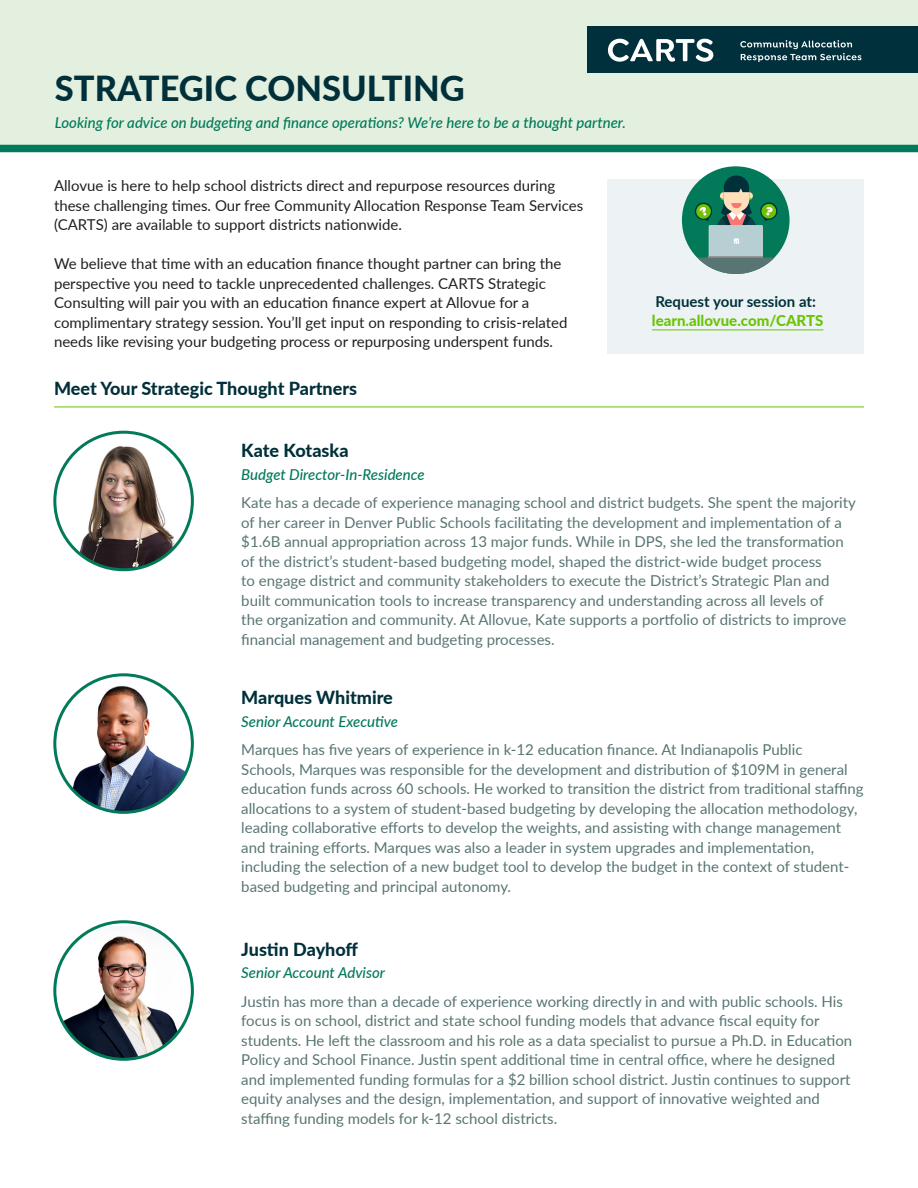
<style>
.page{position:relative;width:918px;height:1188px;background:#fff}
.page>*{position:absolute;margin:0;border:0;box-sizing:border-box;transform-origin:0 0}
.t1{font:800 34.5px "Lato";color:#01303a}
.Paragraph_Style_1{font:800 18px "Lato";color:#01303a}
.t2{font:15px/19.5px "Lato";color:#587573}
.t3{font:15px/19.5px "Lato";color:#231f20}
.Paragraph_Style_1-2{font:italic 500 15px "Lato";color:#027a5a}
.t4{font:800 15px "Lato";color:#6ac403}
.t5{font:700 15px "Lato";color:#01303a}
</style>
<div class="page">
<div style="left:608px;top:179px;width:256px;height:175px;background:#edf3f4"></div>
<div style="left:0;top:0;width:918px;height:148px;background:#e3f0e0"></div>
<div style="left:587px;top:26px;width:331px;height:47px;background:#00303b"></div>
<svg style="left:608px;top:39px;width:105px;height:23px"></svg>
<svg style="left:740px;top:40px;width:121px;height:22px"></svg>
<div style="left:0;top:145px;width:918px;height:7px;background:#027a5a"></div>
<hr style="left:652px;top:330px;width:171px;height:1px;background:#6ac403">
<div style="left:682px;top:166px;width:108px;height:108px;background:#027a5a;border-radius:50%"></div>
<svg style="left:694px;top:176px;width:85px;height:98px"></svg>
<hr style="left:54px;top:407px;width:810px;height:1px;background:#6ac403">
<img style="left:55px;top:435px;width:137px;height:135px">
<div style="left:53px;top:431px;width:141px;height:140px;border:3px solid #027a5a;border-radius:50%"></div>
<img style="left:55px;top:681px;width:137px;height:131px">
<div style="left:53px;top:673px;width:141px;height:141px;border:3px solid #027a5a;border-radius:50%"></div>
<img style="left:55px;top:926px;width:137px;height:133px">
<div style="left:53px;top:920px;width:141px;height:141px;border:3px solid #027a5a;border-radius:50%"></div>
<p class="t1" style="left:55px;top:63px;width:412px">STRATEGIC CONSULTING</p>
<p class="Paragraph_Style_1-2" style="left:55px;top:112px;width:573px">Looking for advice on budgeting and finance operations? We’re here to be a thought partner.</p>
<p class="t3" style="left:54px;top:175px;width:531px">Allovue is here to help school districts direct and repurpose resources during these challenging times. Our free Community Allocation Response Team Services (CARTS) are available to support districts nationwide.</p>
<p class="t3" style="left:54px;top:253px;width:515px">We believe that time with an education finance thought partner can bring the perspective you need to tackle unprecedented challenges. CARTS Strategic Consulting will pair you with an education finance expert at Allovue for a complimentary strategy session. You’ll get input on responding to crisis-related needs like revising your budgeting process or repurposing underspent funds.</p>
<p class="Paragraph_Style_1" style="left:54px;top:375px;width:305px">Meet Your Strategic Thought Partners</p>
<p class="t5" style="left:655px;top:290px;width:162px">Request your session at:</p>
<p class="t4" style="left:652px;top:310px;width:173px">learn.allovue.com/CARTS</p>
<p class="Paragraph_Style_1" style="left:241px;top:437px;width:109px">Kate Kotaska</p>
<p class="Paragraph_Style_1-2" style="left:241px;top:464px;width:185px">Budget Director-In-Residence</p>
<p class="t2" style="left:241px;top:492px;width:616px">Kate has a decade of experience managing school and district budgets. She spent the majority of her career in Denver Public Schools facilitating the development and implementation of a $1.6B annual appropriation across 13 major funds. While in DPS, she led the transformation of the district’s student-based budgeting model, shaped the district-wide budget process<br>to engage district and community stakeholders to execute the District’s Strategic Plan and built communication tools to increase transparency and understanding across all levels of<br>the organization and community. At Allovue, Kate supports a portfolio of districts to improve financial management and budgeting processes.</p>
<p class="Paragraph_Style_1" style="left:241px;top:684px;width:153px">Marques Whitmire</p>
<p class="Paragraph_Style_1-2" style="left:241px;top:710px;width:158px">Senior Account Executive</p>
<p class="t2" style="left:241px;top:739px;width:624px">Marques has five years of experience in k-12 education finance. At Indianapolis Public<br>Schools, Marques was responsible for the development and distribution of $109M in general education funds across 60 schools. He worked to transition the district from traditional staffing allocations to a system of student-based budgeting by developing the allocation methodology, leading collaborative efforts to develop the weights, and assisting with change management and training efforts. Marques was also a leader in system upgrades and implementation, including the selection of a new budget tool to develop the budget in the context of student&shy;based budgeting and principal autonomy.</p>
<p class="Paragraph_Style_1" style="left:241px;top:936px;width:118px">Justin Dayhoff</p>
<p class="Paragraph_Style_1-2" style="left:241px;top:962px;width:145px">Senior Account Advisor</p>
<p class="t2" style="left:241px;top:991px;width:612px">Justin has more than a decade of experience working directly in and with public schools. His focus is on school, district and state school funding models that advance fiscal equity for students. He left the classroom and his role as a data specialist to pursue a Ph.D. in Education Policy and School Finance. Justin spent additional time in central office, where he designed and implemented funding formulas for a $2 billion school district. Justin continues to support equity analyses and the design, implementation, and support of innovative weighted and staffing funding models for k-12 school districts.</p>
</div>
